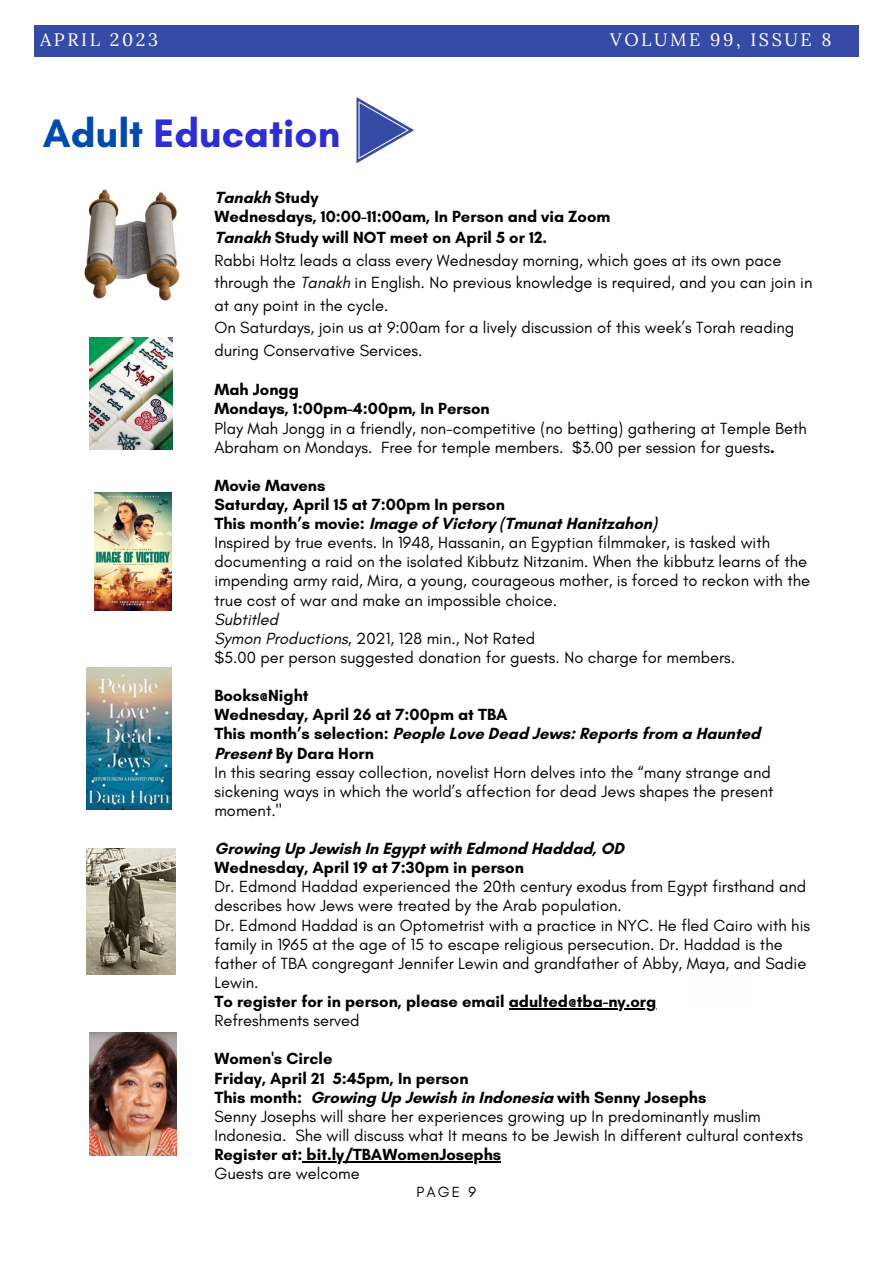
<style>
.page{position:relative;width:893px;height:1264px;background:#fff}
.page>*{position:absolute;margin:0;border:0;box-sizing:border-box;transform-origin:0 0}
.t1{font:700 40.5px "Glacial Indifference";color:#2d2dd1}
.t2{font:18px "Lora";letter-spacing:.14em;color:#fff}
.t3{font:16.5px/19px "Glacial Indifference";color:#000}
.t4{font:700 16.5px/19px "Glacial Indifference";color:#000}
.t5{font:15px "Glacial Indifference";color:#000}
.s1{color:#004aad}
.s2{font-style:italic}
.s3{font-weight:700}
</style>
<div class="page">
<svg style="left:356px;top:97px;width:58px;height:67px"></svg>
<img style="left:84px;top:189px;width:96px;height:111px">
<img style="left:94px;top:492px;width:78px;height:118px">
<hr style="left:508px;top:1008px;width:148px;height:1px;background:#000">
<hr style="left:302px;top:1161px;width:199px;height:1px;background:#000">
<img style="left:86px;top:667px;width:86px;height:142px">
<img style="left:86px;top:848px;width:89px;height:126px">
<img style="left:89px;top:337px;width:84px;height:113px">
<img style="left:89px;top:1032px;width:87px;height:123px">
<div style="left:34px;top:25px;width:824px;height:32px;background:#364ba6"></div>
<p class="t2" style="left:40px;top:28px;width:119px">APRIL 2023</p>
<p class="t2" style="left:610px;top:28px;width:223px">VOLUME 99, ISSUE 8</p>
<h1 class="t1" style="left:43px;top:108px;width:299px"><span class="s1">Adult</span> Education</h1>
<p class="t4" style="left:214px;top:188px;width:397px">Tanakh Study<br>Wednesdays, 10:00-11:00am, In Person and via Zoom</p>
<p class="t4" style="left:214px;top:228px;width:334px">Tanakh Study will NOT meet on April 5 or 12.</p>
<p class="t3" style="left:214px;top:249px;width:599px;line-height:22.5px">Rabbi Holtz leads a class every Wednesday morning, which goes at its own pace through the <span class="s2">Tanakh</span> in English. No previous knowledge is required, and you can join in at any point in the cycle.<br>On Saturdays, join us at 9:00am for a lively discussion of this week’s Torah reading during Conservative Services.</p>
<p class="t4" style="left:214px;top:380px;width:277px">Mah Jongg<br>Mondays, 1:00pm-4:00pm, In Person</p>
<p class="t3" style="left:214px;top:418px;width:594px">Play Mah Jongg in a friendly, non-competitive (no betting) gathering at Temple Beth<br>Abraham on Mondays. Free for temple members. $3.00 per session for guests<span class="s3">.</span></p>
<p class="t4" style="left:214px;top:475px;width:444px">Movie Mavens<br>Saturday, April 15 at 7:00pm In person<br>This month’s movie: Image of Victory (Tmunat Hanitzahon)</p>
<p class="t3" style="left:214px;top:533px;width:597px">Inspired by true events. In 1948, Hassanin, an Egyptian filmmaker, is tasked with documenting a raid on the isolated Kibbutz Nitzanim. When the kibbutz learns of the impending army raid, Mira, a young, courageous mother, is forced to reckon with the true cost of war and make an impossible choice.</p>
<p class="t3" style="left:214px;top:609px;width:522px"><span class="s2">Subtitled<br>Symon Productions</span>, 2021, 128 min., Not Rated<br>$5.00 per person suggested donation for guests. No charge for members.</p>
<p class="t4" style="left:214px;top:686px;width:547px">Books@Night<br>Wednesday, April 26 at 7:00pm at TBA<br>This month’s selection: People Love Dead Jews: Reports from a Haunted Present By Dara Horn</p>
<p class="t3" style="left:214px;top:762px;width:560px">In this searing essay collection, novelist Horn delves into the “many strange and sickening ways in which the world’s affection for dead Jews shapes the present moment."</p>
<p class="t4" style="left:214px;top:838px;width:411px">Growing Up Jewish In Egypt with Edmond Haddad, OD<br>Wednesday, April 19 at 7:30pm in person</p>
<p class="t3" style="left:214px;top:877px;width:597px">Dr. Edmond Haddad experienced the 20th century exodus from Egypt firsthand and describes how Jews were treated by the Arab population.<br>Dr. Edmond Haddad is an Optometrist with a practice in NYC. He fled Cairo with his family in 1965 at the age of 15 to escape religious persecution. Dr. Haddad is the father of TBA congregant Jennifer Lewin and grandfather of Abby, Maya, and Sadie Lewin.</p>
<p class="t4" style="left:214px;top:991px;width:443px">To register for in person, please email adulted@tba-ny.org</p>
<p class="t3" style="left:214px;top:1010px;width:147px">Refreshments served</p>
<p class="t4" style="left:214px;top:1049px;width:493px">Women's Circle<br>Friday, April 21 5:45pm, In person<br>This month: Growing Up Jewish in Indonesia with Senny Josephs</p>
<p class="t3" style="left:214px;top:1106px;width:590px">Senny Josephs will share her experiences growing up In predominantly muslim<br>Indonesia. She will discuss what It means to be Jewish In different cultural contexts</p>
<p class="t4" style="left:214px;top:1144px;width:288px">Register at: bit.ly/TBAWomenJosephs</p>
<p class="t3" style="left:214px;top:1163px;width:147px">Guests are welcome</p>
<p class="t5" style="left:416px;top:1182px;width:61px">PAGE 9</p>
</div>
